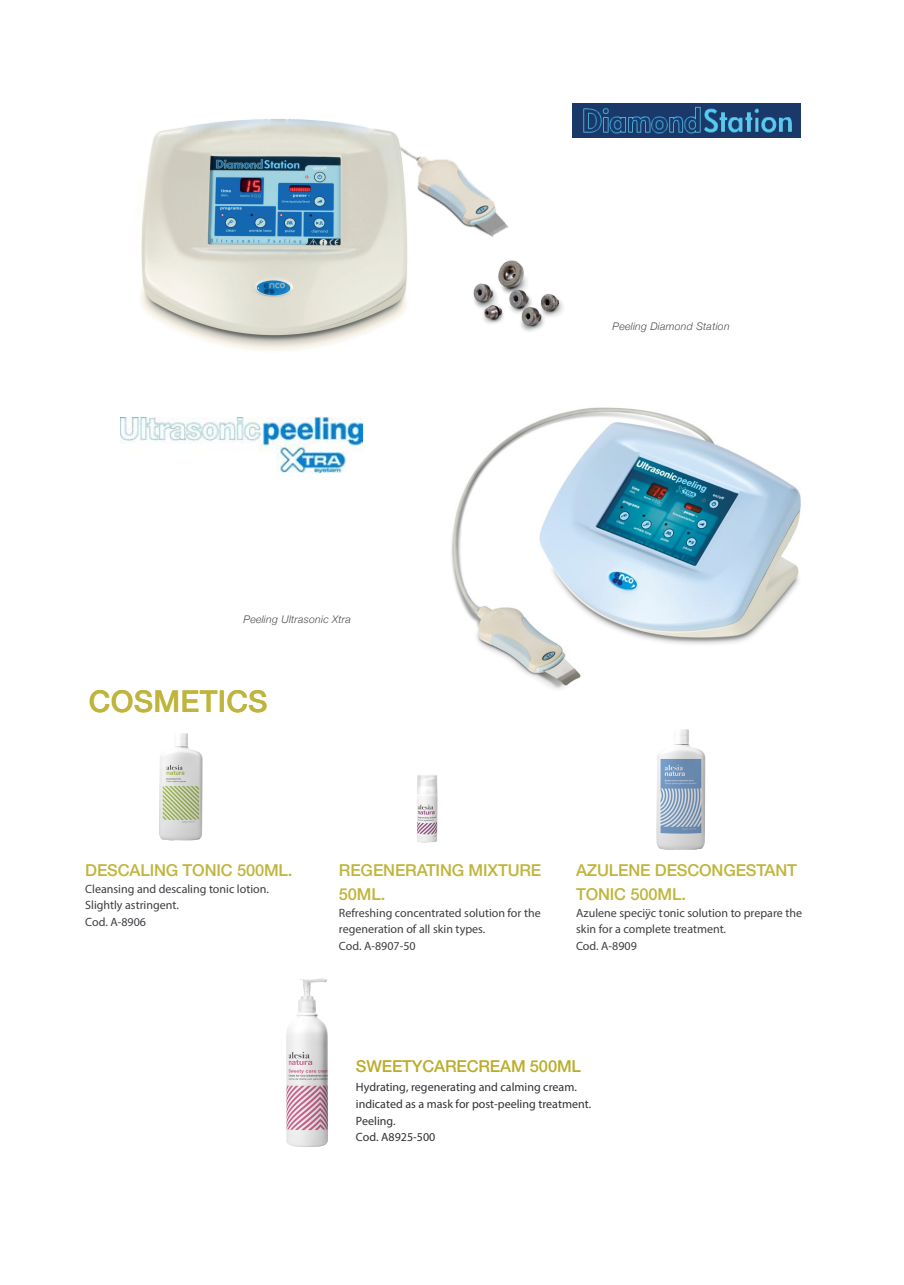
<style>
.page{position:relative;width:904px;height:1285px;background:#fff}
.page>*{position:absolute;margin:0;border:0;box-sizing:border-box;transform-origin:0 0}
.t1{font:500 30px "Helvetica Neue";letter-spacing:.01em;color:#c0b53c}
.t2{font:500 16.5px/24px "Helvetica Neue";letter-spacing:-.01em;color:#c0b53c}
.t3{font:500 16.5px "Helvetica Neue";letter-spacing:-.01em;color:#bbad2a}
.t4{font:12px/16.5px "Myriad Pro";color:#3d3e42}
.t5{font:12px/16.6px "Myriad Pro";color:#322f31}
.t6{font:italic 300 10.5px "Helvetica Neue";letter-spacing:.025em;color:#4a4b4f}
</style>
<div class="page">
<img style="left:451px;top:407px;width:350px;height:282px">
<img style="left:141px;top:103px;width:472px;height:248px">
<img style="left:572px;top:104px;width:228px;height:34px">
<img style="left:121px;top:418px;width:241px;height:55px">
<img style="left:286px;top:978px;width:42px;height:169px">
<img style="left:417px;top:775px;width:21px;height:68px">
<img style="left:159px;top:733px;width:44px;height:108px">
<img style="left:656px;top:729px;width:50px;height:121px">
<p class="t6" style="left:612px;top:317px;width:119px">Peeling Diamond Station</p>
<p class="t6" style="left:243px;top:610px;width:109px">Peeling Ultrasonic Xtra</p>
<h1 class="t1" style="left:89px;top:677px;width:180px">COSMETICS</h1>
<h2 class="t2" style="left:85px;top:857px;width:209px">DESCALING TONIC 500ML.</h2>
<p class="t4" style="left:85px;top:880px;width:185px">Cleansing and descaling tonic lotion.<br>Slightly astringent.<br>Cod. A-8906</p>
<h2 class="t2" style="left:339px;top:857px;width:204px">REGENERATING MIXTURE<br>50ML.</h2>
<p class="t4" style="left:339px;top:904px;width:203px">Refreshing concentrated solution for the regeneration of all skin types.<br>Cod. A-8907-50</p>
<h2 class="t2" style="left:576px;top:857px;width:222px">AZULENE DESCONGESTANT<br>TONIC 500ML.</h2>
<p class="t4" style="left:576px;top:904px;width:227px">Azulene speciÿc tonic solution to prepare the skin for a complete treatment.<br>Cod. A-8909</p>
<h2 class="t3" style="left:356px;top:1053px;width:227px">SWEETYCARECREAM 500ML</h2>
<p class="t5" style="left:356px;top:1078px;width:237px">Hydrating, regenerating and calming cream. indicated as a mask for post-peeling treatment.<br>Peeling.<br>Cod. A8925-500</p>
</div>
